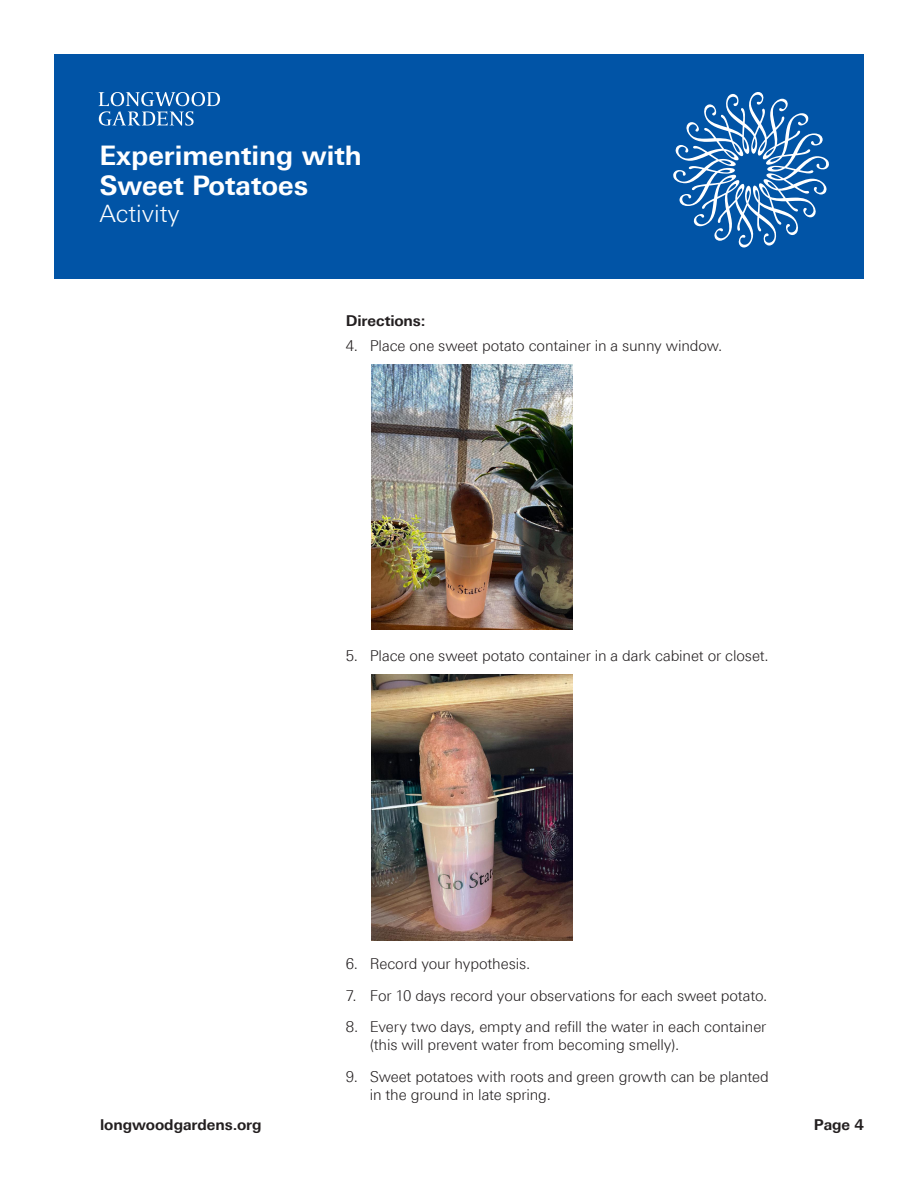
<style>
.page{position:relative;width:918px;height:1188px;background:#fff}
.page>*{position:absolute;margin:0;border:0;box-sizing:border-box;transform-origin:0 0}
.t1{font:700 27px/30px "Linotype Univers 630";color:#fff}
.t2{font:300 24px "Linotype Univers 330";color:#fff}
.t3{font:300 15px/18px "Linotype Univers 330";letter-spacing:-.01em;color:#231f20}
.t4{font:700 15px "Linotype Univers 630";letter-spacing:-.005em;color:#231f20}
</style>
<div class="page">
<div style="left:54px;top:54px;width:810px;height:225px;background:#0154a6"></div>
<svg style="left:99px;top:92px;width:121px;height:34px"></svg>
<svg style="left:673px;top:92px;width:156px;height:156px"></svg>
<img style="left:371px;top:364px;width:202px;height:266px">
<img style="left:371px;top:675px;width:202px;height:265px">
<p class="t1" style="left:99px;top:140px;width:264px">Experimenting with<br>Sweet Potatoes</p>
<p class="t2" style="left:99px;top:199px;width:82px">Activity</p>
<p class="t4" style="left:346px;top:312px;width:81px">Directions:</p>
<p class="t3" style="left:346px;top:336px;width:378px">4. Place one sweet potato container in a sunny window.</p>
<p class="t3" style="left:346px;top:647px;width:425px">5. Place one sweet potato container in a dark cabinet or closet.</p>
<p class="t3" style="left:346px;top:955px;width:186px">6. Record your hypothesis.</p>
<p class="t3" style="left:346px;top:986px;width:423px">7. For 10 days record your observations for each sweet potato.</p>
<p class="t3" style="left:370px;top:1018px;width:398px;text-indent:-24px">8. Every two days, empty and refill the water in each container (this will prevent water from becoming smelly).</p>
<p class="t3" style="left:370px;top:1067px;width:401px;text-indent:-24px">9. Sweet potatoes with roots and green growth can be planted in the ground in late spring.</p>
<p class="t4" style="left:100px;top:1115px;width:163px">longwoodgardens.org</p>
<p class="t4" style="left:814px;top:1115px;width:52px">Page 4</p>
</div>
